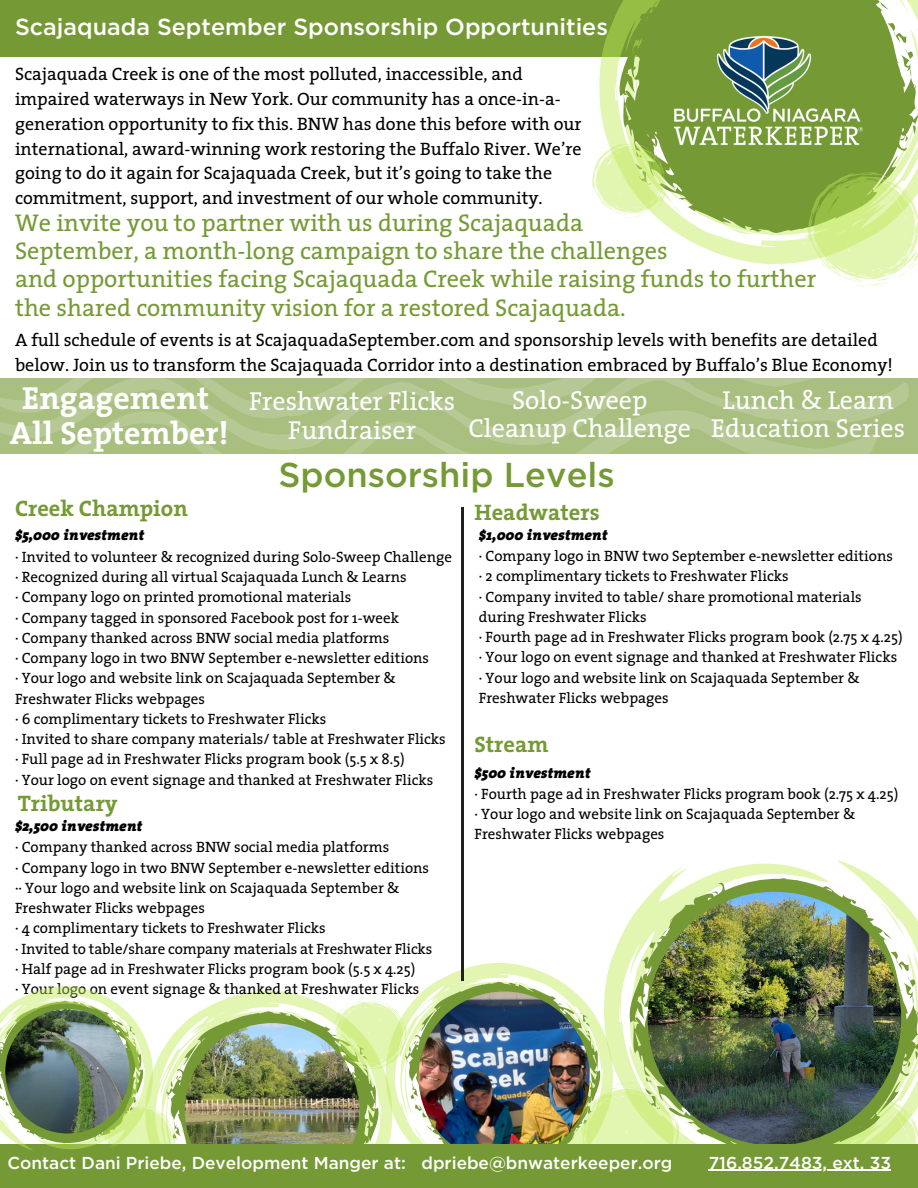
<style>
.page{position:relative;width:918px;height:1188px;background:#fff}
.page>*{position:absolute;margin:0;border:0;box-sizing:border-box;transform-origin:0 0}
.t1{font:500 34.5px "Gotham";color:#759a35}
.t2{font:700 32.1px/34.8px "The Serif";color:#fff;text-align:center}
.t3{font:26.1px/28.2px "The Serif";color:#fff;text-align:center}
.t4{font:24.3px/28.2px "The Serif";color:#759a35}
.t5{font:500 23.25px "Gotham";color:#fff}
.t6{font:700 22.5px "The Serif";color:#759a35}
.t7{font:18px/24.8px "The Serif";color:#000}
.t8{font:500 17.25px "Gotham";color:#fff}
.t9{font:15px/20.2px "The Serif";color:#000}
.t10{font:italic 900 15px "The Serif";color:#000}
</style>
<div class="page">
<div style="left:0;top:0;width:739px;height:56px;background:#759a35"></div>
<svg style="left:568px;top:0;width:350px;height:264px"></svg>
<svg style="left:807px;top:172px;width:111px;height:115px"></svg>
<svg style="left:592px;top:143px;width:99px;height:74px"></svg>
<img style="left:654px;top:3px;width:229px;height:178px">
<svg style="left:0;top:451px;width:878px;height:3px;background:#abc185"></svg>
<svg style="left:0;top:378px;width:909px;height:73px;background:#adc287"></svg>
<svg style="left:430px;top:943px;width:122px;height:202px"></svg>
<svg style="left:200px;top:990px;width:128px;height:33px;fill:#e2f5b1"></svg>
<img style="left:200px;top:1023px;width:128px;height:122px">
<svg style="left:552px;top:976px;width:27px;height:169px"></svg>
<svg style="left:579px;top:860px;width:339px;height:285px"></svg>
<img style="left:419px;top:991px;width:171px;height:172px;border-radius:50%">
<img style="left:648px;top:892px;width:253px;height:253px;border-radius:50%">
<div style="left:0;top:1145px;width:918px;height:43px;background:#759a35"></div>
<hr style="left:462px;top:507px;width:2px;height:474px;background:#231f20">
<hr style="left:709px;top:1170px;width:182px;height:1px;background:#fff">
<img style="left:328px;top:997px;width:108px;height:148px">
<svg style="left:0;top:986px;width:200px;height:165px"></svg>
<img style="left:5px;top:1009px;width:125px;height:124px;border-radius:50%">
<p class="t5" style="left:15px;top:16px;width:594px">Scajaquada September Sponsorship Opportunities</p>
<p class="t7" style="left:15px;top:61px;width:568px">Scajaquada Creek is one of the most polluted, inaccessible, and impaired waterways in New York. Our community has a once-in-a&shy;generation opportunity to fix this. BNW has done this before with our international, award-winning work restoring the Buffalo River. We’re going to do it again for Scajaquada Creek, but it’s going to take the commitment, support, and investment of our whole community.</p>
<p class="t4" style="left:15px;top:208px;width:803px">We invite you to partner with us during Scajaquada<br>September, a month-long campaign to share the challenges<br>and opportunities facing Scajaquada Creek while raising funds to further the shared community vision for a restored Scajaquada.</p>
<p class="t7" style="left:15px;top:327px;width:879px">A full schedule of events is at ScajaquadaSeptember.com and sponsorship levels with benefits are detailed below. Join us to transform the Scajaquada Corridor into a destination embraced by Buffalo’s Blue Economy!</p>
<p class="t2" style="left:10px;top:380px;width:220px">Engagement<br>All September!</p>
<p class="t3" style="left:249px;top:387px;width:207px">Freshwater Flicks<br>Fundraiser</p>
<p class="t3" style="left:711px;top:385px;width:196px">Lunch &amp; Learn<br>Education Series</p>
<p class="t3" style="left:468px;top:385px;width:224px">Solo-Sweep<br>Cleanup Challenge</p>
<h4 class="t6" style="left:15px;top:490px;width:174px">Creek Champion</h4>
<p class="t1" style="left:279px;top:460px;width:338px">Sponsorship Levels</p>
<p class="t6" style="left:475px;top:493px;width:127px">Headwaters</p>
<p class="t10" style="left:15px;top:523px;width:131px">$5,000 investment</p>
<p class="t9" style="left:15px;top:546px;width:439px">· Invited to volunteer &amp; recognized during Solo-Sweep Challenge</p>
<p class="t9" style="left:15px;top:566px;width:393px">· Recognized during all virtual Scajaquada Lunch &amp; Learns</p>
<p class="t9" style="left:15px;top:587px;width:338px">· Company logo on printed promotional materials</p>
<p class="t9" style="left:15px;top:607px;width:386px">· Company tagged in sponsored Facebook post for 1-week</p>
<p class="t9" style="left:15px;top:627px;width:376px">· Company thanked across BNW social media platforms</p>
<p class="t9" style="left:15px;top:647px;width:416px">· Company logo in two BNW September e-newsletter editions</p>
<p class="t9" style="left:15px;top:668px;width:382px">· Your logo and website link on Scajaquada September &amp;<br>Freshwater Flicks webpages</p>
<p class="t9" style="left:15px;top:708px;width:313px">· 6 complimentary tickets to Freshwater Flicks</p>
<p class="t9" style="left:15px;top:728px;width:432px">· Invited to share company materials/ table at Freshwater Flicks</p>
<p class="t9" style="left:15px;top:749px;width:391px">· Full page ad in Freshwater Flicks program book (5.5 x 8.5)</p>
<p class="t9" style="left:15px;top:769px;width:420px">· Your logo on event signage and thanked at Freshwater Flicks</p>
<p class="t6" style="left:18px;top:785px;width:101px">Tributary</p>
<h6 class="t10" style="left:15px;top:813px;width:129px">$2,500 investment</h6>
<h3 class="t9" style="left:15px;top:837px;width:376px">· Company thanked across BNW social media platforms</h3>
<p class="t9" style="left:15px;top:857px;width:416px">· Company logo in two BNW September e-newsletter editions</p>
<h1 class="t9" style="left:15px;top:877px;width:386px">·· Your logo and website link on Scajaquada September &amp;<br>Freshwater Flicks webpages</h1>
<h3 class="t9" style="left:15px;top:918px;width:312px">· 4 complimentary tickets to Freshwater Flicks</h3>
<h3 class="t9" style="left:15px;top:938px;width:419px">· Invited to table/share company materials at Freshwater Flicks</h3>
<h3 class="t9" style="left:15px;top:958px;width:402px">· Half page ad in Freshwater Flicks program book (5.5 x 4.25)</h3>
<h6 class="t9" style="left:15px;top:979px;width:406px">· Your logo on event signage &amp; thanked at Freshwater Flicks</h6>
<h4 class="t10" style="left:479px;top:522px;width:130px">$1,000 investment</h4>
<h4 class="t9" style="left:479px;top:545px;width:416px">· Company logo in BNW two September e-newsletter editions</h4>
<p class="t9" style="left:479px;top:566px;width:311px">· 2 complimentary tickets to Freshwater Flicks</p>
<p class="t9" style="left:479px;top:586px;width:384px">· Company invited to table/ share promotional materials during Freshwater Flicks</p>
<p class="t9" style="left:479px;top:626px;width:425px">· Fourth page ad in Freshwater Flicks program book (2.75 x 4.25)</p>
<p class="t9" style="left:479px;top:647px;width:420px">· Your logo on event signage and thanked at Freshwater Flicks</p>
<p class="t9" style="left:479px;top:667px;width:382px">· Your logo and website link on Scajaquada September &amp;<br>Freshwater Flicks webpages</p>
<p class="t6" style="left:475px;top:726px;width:76px">Stream</p>
<p class="t10" style="left:475px;top:760px;width:117px">$500 investment</p>
<h4 class="t9" style="left:475px;top:783px;width:425px">· Fourth page ad in Freshwater Flicks program book (2.75 x 4.25)</h4>
<p class="t9" style="left:475px;top:804px;width:382px">· Your logo and website link on Scajaquada September &amp;<br>Freshwater Flicks webpages</p>
<p class="t8" style="left:7px;top:1155px;width:667px">Contact Dani Priebe, Development Manger at: dpriebe@bnwaterkeeper.org</p>
<p class="t8" style="left:709px;top:1155px;width:184px">716.852.7483, ext. 33</p>
</div>
